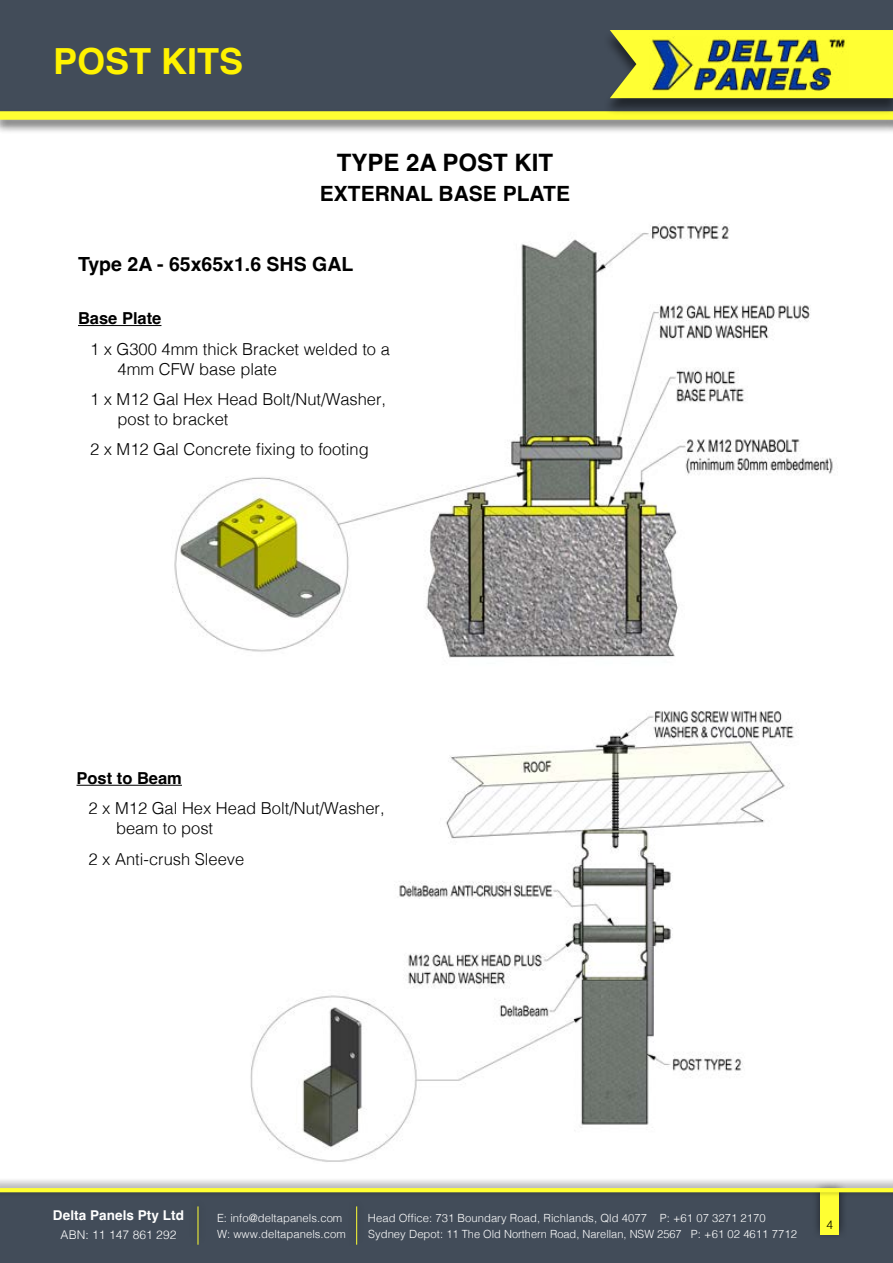
<style>
.page{position:relative;width:893px;height:1263px;background:#fff}
.page>*{position:absolute;margin:0;border:0;box-sizing:border-box;transform-origin:0 0}
.t1{font:700 36px "Helvetica";color:#fff200}
.t2{font:700 24px "Helvetica";color:#000}
.t3{font:700 21px "Helvetica";color:#000}
.t4{font:700 19.5px "Helvetica";color:#000}
.t5{font:300 16.5px/19.8px "Helvetica";color:#000}
.t6{font:700 16.5px "Helvetica";color:#000}
.t7{font:700 13.5px "Helvetica";letter-spacing:.005em;color:#fff}
.t8{font:300 12px "Helvetica";letter-spacing:.005em;color:#fff}
.t9{font:300 12px "Helvetica";color:#000}
.t10{font:300 11.25px "Helvetica";letter-spacing:.005em;color:#fff}
</style>
<div class="page">
<div style="left:0;top:0;width:893px;height:118px;background:#424c59"></div>
<div style="left:0;top:109px;width:893px;height:26px;background:#000;opacity:.6"></div>
<div style="left:0;top:111px;width:893px;height:9px;background:#ff3"></div>
<div style="left:603px;top:30px;width:290px;height:86px;background:#000;opacity:.5"></div>
<svg style="left:610px;top:30px;width:283px;height:68px;background:#e9ea35"></svg>
<img style="left:650px;top:36px;width:198px;height:55px">
<div style="left:0;top:1192px;width:893px;height:71px;background:#424c59"></div>
<div style="left:812px;top:1180px;width:35px;height:60px;background:#000;opacity:.6"></div>
<div style="left:820px;top:1192px;width:19px;height:43px;background:#ff3"></div>
<div style="left:0;top:1176px;width:893px;height:22px;background:#000;opacity:.6"></div>
<hr style="left:0;top:1188px;width:893px;height:4px;background:#ff3">
<div style="left:189px;top:1196px;width:17px;height:53px;background:#414b57"></div>
<hr style="left:198px;top:1206px;width:1px;height:39px;background:#ff3">
<div style="left:348px;top:1196px;width:17px;height:53px;background:#414b57"></div>
<hr style="left:356px;top:1206px;width:1px;height:39px;background:#ff3">
<img style="left:250px;top:710px;width:549px;height:452px">
<img style="left:109px;top:223px;width:724px;height:435px">
<hr style="left:78px;top:325px;width:83px;height:1px;background:#000">
<hr style="left:76px;top:785px;width:106px;height:1px;background:#000">
<h1 class="t1" style="left:53px;top:39px;width:192px">POST KITS</h1>
<h2 class="t2" style="left:337px;top:148px;width:218px">TYPE 2A POST KIT</h2>
<p class="t3" style="left:320px;top:180px;width:252px">EXTERNAL BASE PLATE</p>
<p class="t4" style="left:78px;top:252px;width:277px">Type 2A - 65x65x1.6 SHS GAL</p>
<p class="t6" style="left:78px;top:308px;width:85px">Base Plate</p>
<p class="t5" style="left:118px;top:338px;width:274px;text-indent:-28px">1 x G300 4mm thick Bracket welded to a<br>4mm CFW base plate</p>
<p class="t5" style="left:118px;top:388px;width:270px;text-indent:-28px">1 x M12 Gal Hex Head Bolt/Nut/Washer, post to bracket</p>
<p class="t5" style="left:90px;top:438px;width:280px">2 x M12 Gal Concrete fixing to footing</p>
<p class="t6" style="left:76px;top:768px;width:107px">Post to Beam</p>
<p class="t5" style="left:116px;top:797px;width:270px;text-indent:-28px">2 x M12 Gal Hex Head Bolt/Nut/Washer, beam to post</p>
<p class="t5" style="left:88px;top:848px;width:157px">2 x Anti-crush Sleeve</p>
<p class="t7" style="left:53px;top:1207px;width:133px">Delta Panels Pty Ltd</p>
<p class="t8" style="left:61px;top:1224px;width:117px">ABN: 11 147 861 292</p>
<p class="t10" style="left:217px;top:1208px;width:127px">E: info@deltapanels.com</p>
<p class="t10" style="left:368px;top:1208px;width:399px">Head Office: 731 Boundary Road, Richlands, Qld 4077 P: +61 07 3271 2170</p>
<p class="t10" style="left:217px;top:1224px;width:130px">W: www.deltapanels.com</p>
<p class="t10" style="left:368px;top:1224px;width:430px">Sydney Depot: 11 The Old Northern Road, Narellan, NSW 2567 P: +61 02 4611 7712</p>
<p class="t9" style="left:826px;top:1214px;width:8px">4</p>
</div>
